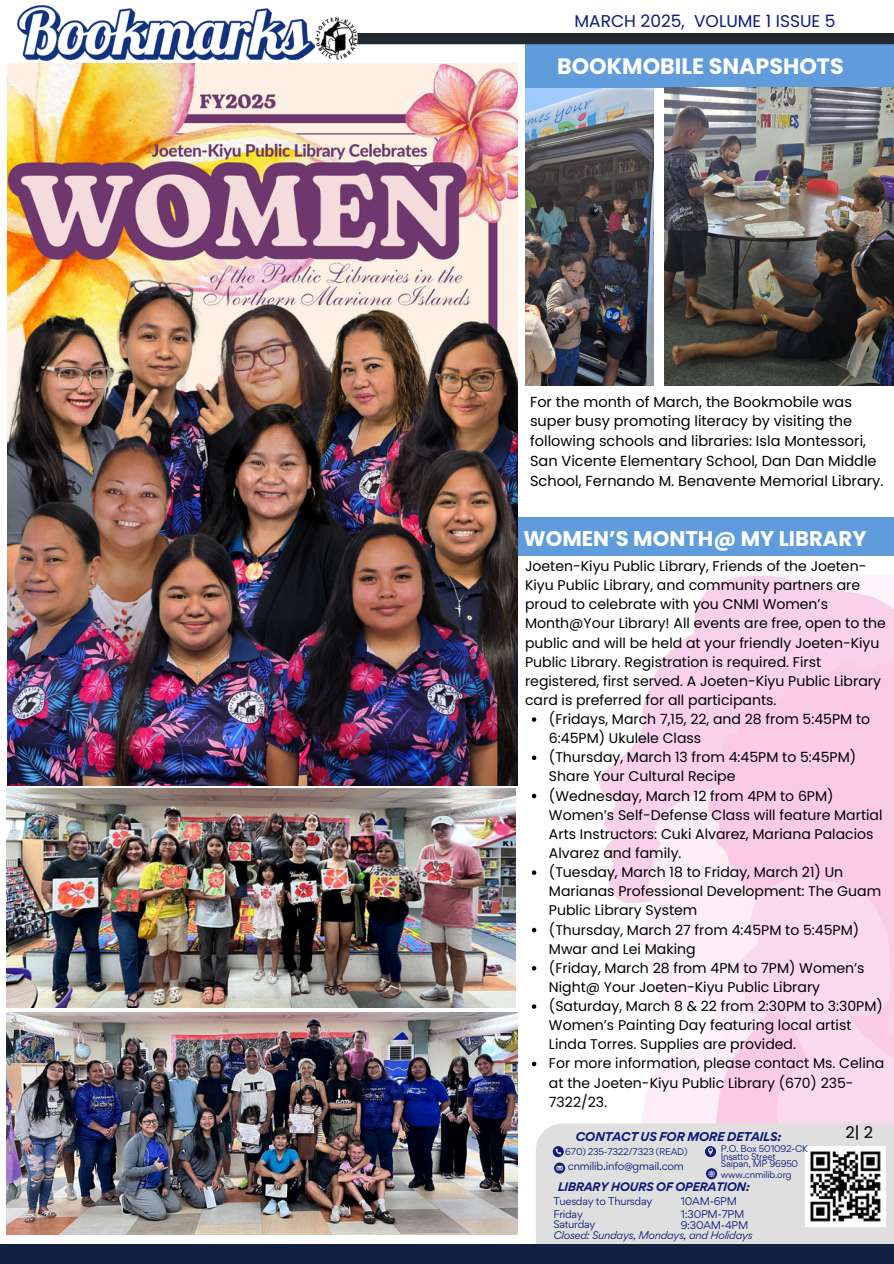
<style>
.page{position:relative;width:894px;height:1264px;background:#fff}
.page>*{position:absolute;margin:0;border:0;box-sizing:border-box;transform-origin:0 0}
.t1{font:700 22.2px "Poppins";color:#fff}
.t2{font:700 21.15px "Poppins";color:#fff}
.t3{font:17.1px "Poppins";color:#0e1b7a}
.t4{font:16.05px "Poppins";color:#000}
.t5{font:14.55px/19.8px "Poppins";color:#000}
.t6{font:14.1px/19.2px "Poppins";color:#000}
.t7{font:italic 700 11.4px "Gordita";letter-spacing:-.025em;color:#0e1b7a}
.t8{font:italic 700 11.1px "Gordita";letter-spacing:-.025em;color:#0e1b7a}
.t9{font:10.2px "Gordita";letter-spacing:-.025em;color:#0e1b7a}
.t10{font:9.9px "Gordita";letter-spacing:-.025em;color:#0e1b7a}
.t11{font:italic 9.9px "Gordita";letter-spacing:-.025em;color:#0e1b7a}
.t12{font:8.7px "Gordita";letter-spacing:-.025em;color:#0e1b7a}
</style>
<div class="page">
<img style="left:525px;top:87px;width:128px;height:298px">
<div style="left:525px;top:38px;width:368px;height:49px;background:#609cdb"></div>
<div style="left:357px;top:33px;width:536px;height:11px;background:#222a2f"></div>
<img style="left:315px;top:18px;width:42px;height:41px">
<img style="left:18px;top:5px;width:297px;height:56px">
<div style="left:515px;top:517px;width:378px;height:38px;background:#609cdb"></div>
<img style="left:7px;top:64px;width:510px;height:721px">
<img style="left:6px;top:1012px;width:511px;height:222px">
<img style="left:664px;top:87px;width:229px;height:298px">
<img style="left:6px;top:788px;width:509px;height:219px">
<svg style="left:599px;top:575px;width:294px;height:328px;fill:#f9d1ea"></svg>
<svg style="left:634px;top:766px;width:74px;height:357px;fill:#fdedf6"></svg>
<svg style="left:708px;top:657px;width:185px;height:466px;background:#fbd0e8"></svg>
<svg style="left:736px;top:877px;width:157px;height:246px;background:#fbd7eb"></svg>
<div style="left:536px;top:1123px;width:357px;height:121px;background:#dfdfdf"></div>
<div style="left:0;top:1244px;width:893px;height:19px;background:#142042"></div>
<img style="left:805px;top:1146px;width:80px;height:80px">
<svg style="left:705px;top:1168px;width:11px;height:11px"></svg>
<svg style="left:552px;top:1146px;width:13px;height:27px"></svg>
<svg style="left:704px;top:1146px;width:11px;height:11px"></svg>
<svg style="left:531px;top:717px;width:5px;height:4px"></svg>
<svg style="left:531px;top:755px;width:5px;height:5px"></svg>
<svg style="left:531px;top:793px;width:5px;height:5px"></svg>
<svg style="left:531px;top:870px;width:5px;height:4px"></svg>
<svg style="left:531px;top:927px;width:5px;height:5px"></svg>
<svg style="left:531px;top:966px;width:5px;height:4px"></svg>
<svg style="left:531px;top:1004px;width:5px;height:4px"></svg>
<svg style="left:531px;top:1061px;width:5px;height:5px"></svg>
<p class="t3" style="left:574px;top:9px;width:262px">MARCH 2025, VOLUME 1 ISSUE 5</p>
<p class="t1" style="left:557px;top:51px;width:288px">BOOKMOBILE SNAPSHOTS</p>
<p class="t5" style="left:530px;top:391px;width:355px">For the month of March, the Bookmobile was super busy promoting literacy by visiting the following schools and libraries: Isla Montessori, San Vicente Elementary School, Dan Dan Middle School, Fernando M. Benavente Memorial Library.</p>
<p class="t2" style="left:523px;top:523px;width:344px">WOMEN’S MONTH@ MY LIBRARY</p>
<p class="t6" style="left:525px;top:556px;width:362px">Joeten-Kiyu Public Library, Friends of the Joeten-Kiyu Public Library, and community partners are proud to celebrate with you CNMI Women’s Month@Your Library! All events are free, open to the public and will be held at your friendly Joeten-Kiyu Public Library. Registration is required. First registered, first served. A Joeten-Kiyu Public Library card is preferred for all participants.</p>
<p class="t6" style="left:549px;top:709px;width:322px">(Fridays, March 7,15, 22, and 28 from 5:45PM to<br>6:45PM) Ukulele Class</p>
<p class="t6" style="left:549px;top:747px;width:308px">(Thursday, March 13 from 4:45PM to 5:45PM)<br>Share Your Cultural Recipe</p>
<h5 class="t6" style="left:549px;top:786px;width:335px">(Wednesday, March 12 from 4PM to 6PM)<br>Women’s Self-Defense Class will feature Martial Arts Instructors: Cuki Alvarez, Mariana Palacios Alvarez and family.</h5>
<h3 class="t6" style="left:549px;top:862px;width:333px">(Tuesday, March 18 to Friday, March 21) Un<br>Marianas Professional Development: The Guam<br>Public Library System</h3>
<p class="t6" style="left:549px;top:920px;width:311px">(Thursday, March 27 from 4:45PM to 5:45PM)<br>Mwar and Lei Making</p>
<p class="t6" style="left:549px;top:958px;width:317px">(Friday, March 28 from 4PM to 7PM) Women’s<br>Night@ Your Joeten-Kiyu Public Library</p>
<p class="t6" style="left:549px;top:996px;width:335px">(Saturday, March 8 &amp; 22 from 2:30PM to 3:30PM)<br>Women’s Painting Day featuring local artist<br>Linda Torres. Supplies are provided.</p>
<p class="t6" style="left:549px;top:1053px;width:337px">For more information, please contact Ms. Celina at the Joeten-Kiyu Public Library (670) 235-<br>7322/23.</p>
<h2 class="t7" style="left:575px;top:1128px;width:207px">CONTACT US FOR MORE DETAILS:</h2>
<p class="t12" style="left:565px;top:1145px;width:124px">670) 235-7322/7323 (READ)</p>
<p class="t9" style="left:567px;top:1159px;width:117px">cnmilib.info@gmail.com</p>
<p class="t12" style="left:720px;top:1169px;width:72px">www.cnmilib.org</p>
<h1 class="t12" style="left:720px;top:1142px;width:89px">P.O. Box 501092-CK</h1>
<p class="t12" style="left:720px;top:1150px;width:56px">Insatto Street</p>
<p class="t12" style="left:720px;top:1158px;width:79px">Saipan, MP 96950</p>
<p class="t8" style="left:557px;top:1179px;width:193px">LIBRARY HOURS OF OPERATION:</p>
<h4 class="t10" style="left:553px;top:1194px;width:100px">Tuesday to Thursday</h4>
<h1 class="t10" style="left:680px;top:1194px;width:58px">10AM-6PM</h1>
<h4 class="t10" style="left:553px;top:1207px;width:31px">Friday</h4>
<p class="t10" style="left:680px;top:1207px;width:65px">1:30PM-7PM</p>
<p class="t10" style="left:553px;top:1217px;width:44px">Saturday</p>
<p class="t10" style="left:680px;top:1218px;width:69px">9:30AM-4PM</p>
<p class="t11" style="left:553px;top:1228px;width:201px">Closed: Sundays, Mondays, and Holidays</p>
<p class="t4" style="left:845px;top:1121px;width:29px">2| 2</p>
</div>
